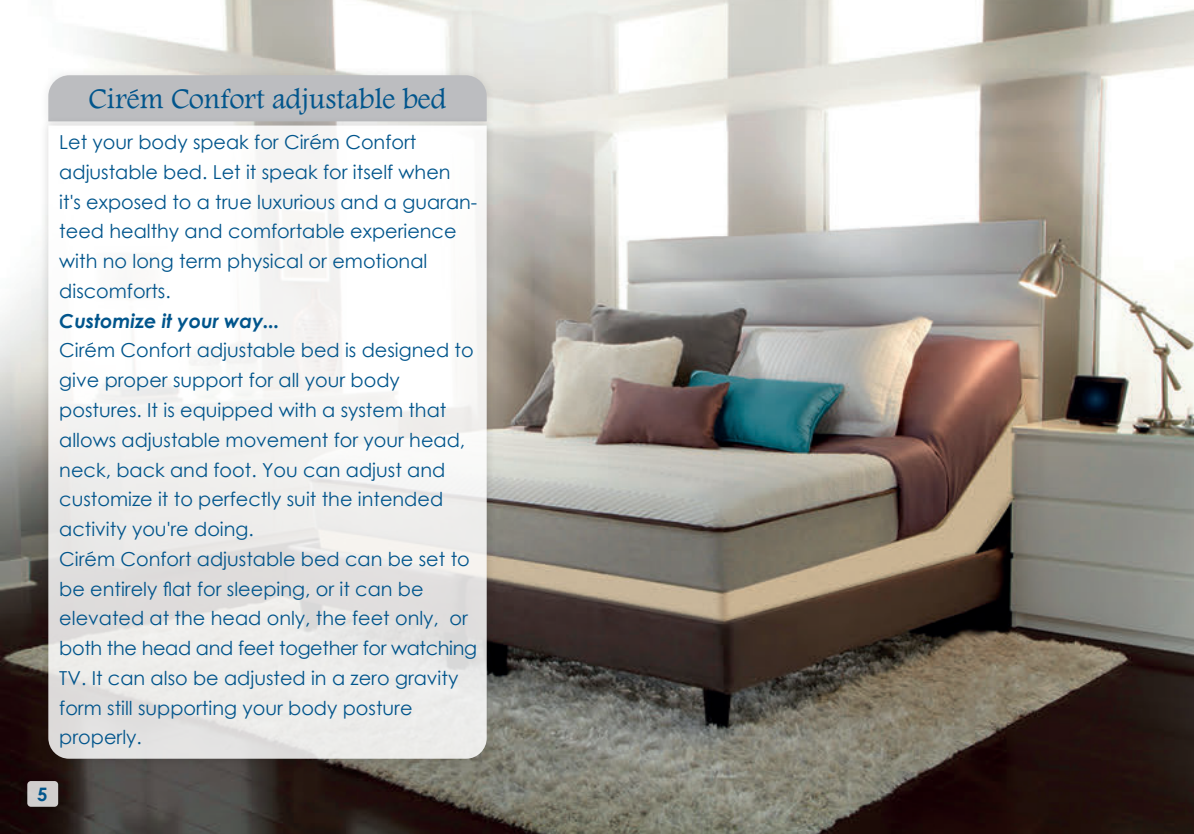
<style>
.page{position:relative;width:1194px;height:834px;background:#fff}
.page>*{position:absolute;margin:0;border:0;box-sizing:border-box;transform-origin:0 0}
.t1{font:29.75px "Andalus";color:#01558c}
.t2{font:19.25px/29.8px "Century Gothic";color:#01558c}
.t3{font:italic 700 19.25px "Century Gothic";color:#01558c}
.t4{font:700 18.55px "Century Gothic";color:#01558c}
</style>
<div class="page">
<img style="left:0;top:0;width:1193px;height:833px">
<img style="left:15px;top:769px;width:55px;height:49px">
<div style="left:27px;top:780px;width:31px;height:26px;background:#d1cecd;border-radius:4px"></div>
<img style="left:36px;top:63px;width:462px;height:51px">
<img style="left:36px;top:114px;width:462px;height:656px">
<svg style="left:48px;top:125px;width:438px;height:633px;fill:#f2f2f0"></svg>
<div style="left:48px;top:75px;width:438px;height:46px;background:#bcbdc0"></div>
<svg style="left:312px;top:134px;width:6px;height:3px"></svg>
<svg style="left:87px;top:342px;width:6px;height:4px"></svg>
<svg style="left:87px;top:551px;width:6px;height:3px"></svg>
<h1 class="t1" style="left:89px;top:78px;width:359px">Cirem Confort adjustable bed</h1>
<p class="t2" style="left:59px;top:127px;width:419px">Let your body speak for Cirem Confort adjustable bed. Let it speak for itself when<br>it's exposed to a true luxurious and a guaran&shy;teed healthy and comfortable experience with no long term physical or emotional discomforts.</p>
<p class="t3" style="left:59px;top:306px;width:222px">Customize it your way...</p>
<p class="t2" style="left:59px;top:335px;width:419px">Cirem Confort adjustable bed is designed to give proper support for all your body postures. It is equipped with a system that allows adjustable movement for your head, neck, back and foot. You can adjust and customize it to perfectly suit the intended activity you're doing.<br>Cirem Confort adjustable bed can be set to be entirely flat for sleeping, or it can be elevated at the head only, the feet only, or both the head and feet together for watching TV. It can also be adjusted in a zero gravity form still supporting your body posture properly.</p>
<p class="t4" style="left:37px;top:779px;width:12px">5</p>
</div>
